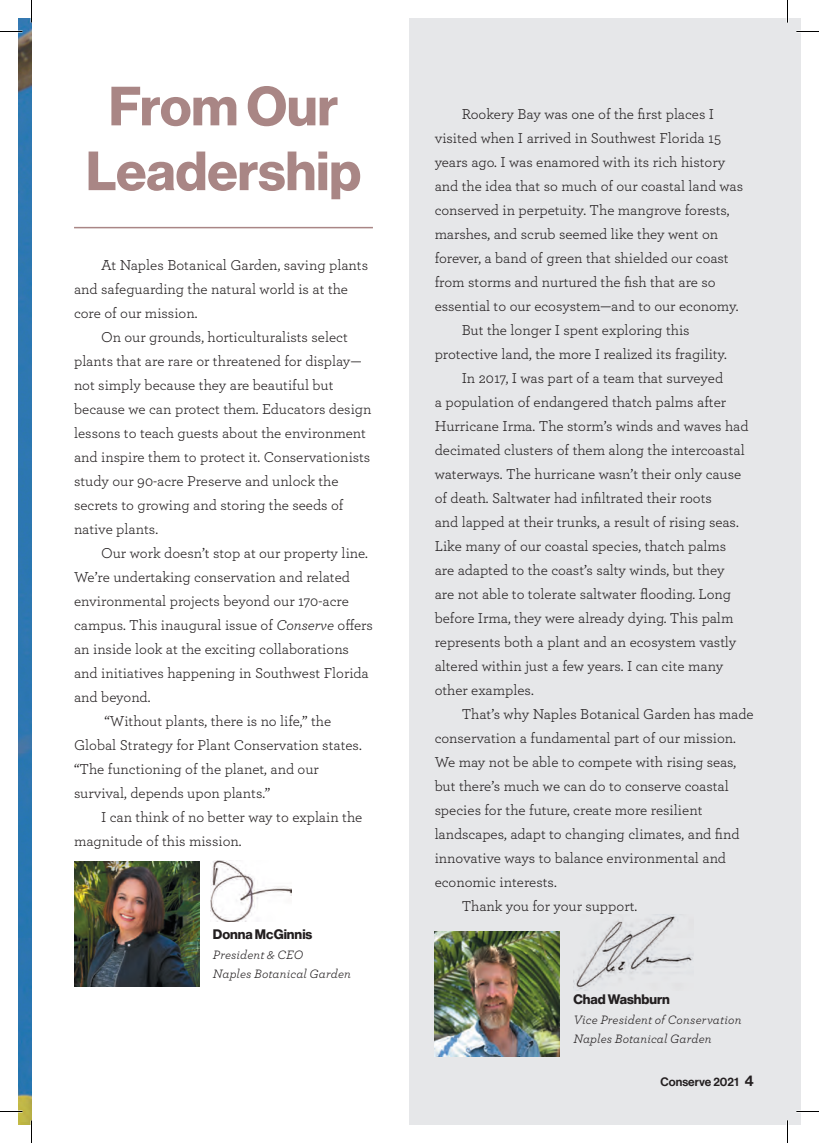
<style>
.page{position:relative;width:819px;height:1143px;background:#fff}
.page>*{position:absolute;margin:0;border:0;box-sizing:border-box;transform-origin:0 0}
.t1{font:700 54px/64.8px "Neue Haas Display";color:#a98685;text-align:center}
.t2{font:15px/24px "Archer";color:#231f20}
.t3{font:700 13.5px "Neue Haas Display";color:#231f20}
.t4{font:italic 12.75px/19.5px "Archer";letter-spacing:.01em;color:#231f20}
.t5{font:12px "Neue Haas Display Mediu";color:#231f20}
.s1{font-style:italic}
.s2{font-size:15px}
</style>
<div class="page">
<img style="left:18px;top:18px;width:14px;height:1107px">
<div style="left:409px;top:18px;width:392px;height:1107px;background:#e6e7e9"></div>
<img style="left:74px;top:861px;width:125px;height:125px">
<img style="left:435px;top:931px;width:125px;height:125px">
<hr style="left:74px;top:227px;width:299px;height:1px;background:#a98685">
<img style="left:573px;top:915px;width:120px;height:76px">
<img style="left:211px;top:860px;width:81px;height:62px">
<svg style="left:0;top:31px;width:22px;height:1px"></svg>
<svg style="left:796px;top:31px;width:23px;height:1px"></svg>
<svg style="left:0;top:1111px;width:22px;height:1px"></svg>
<svg style="left:796px;top:1111px;width:23px;height:1px"></svg>
<svg style="left:31px;top:0;width:1px;height:22px"></svg>
<svg style="left:31px;top:1120px;width:1px;height:23px"></svg>
<svg style="left:787px;top:0;width:1px;height:22px"></svg>
<svg style="left:787px;top:1120px;width:1px;height:23px"></svg>
<h1 class="t1" style="left:86px;top:75px;width:277px">From Our<br>Leadership</h1>
<p class="t2" style="left:74px;top:253px;width:296px;text-indent:27px">At Naples Botanical Garden, saving plants and safeguarding the natural world is at the core of our mission.</p>
<p class="t2" style="left:74px;top:325px;width:299px;text-indent:27px">On our grounds, horticulturalists select plants that are rare or threatened for display— not simply because they are beautiful but because we can protect them. Educators design lessons to teach guests about the environment and inspire them to protect it. Conservationists study our 90-acre Preserve and unlock the secrets to growing and storing the seeds of native plants.</p>
<p class="t2" style="left:101px;top:541px;width:268px">Our work doesn’t stop at our property line.</p>
<p class="t2" style="left:74px;top:565px;width:278px">We’re undertaking conservation and related</p>
<p class="t2" style="left:74px;top:589px;width:276px">environmental projects beyond our 170-acre</p>
<p class="t2" style="left:74px;top:613px;width:300px">campus. This inaugural issue of <span class="s1">Conserve</span> offers</p>
<p class="t2" style="left:74px;top:637px;width:277px">an inside look at the exciting collaborations</p>
<p class="t2" style="left:74px;top:661px;width:296px">and initiatives happening in Southwest Florida</p>
<p class="t2" style="left:74px;top:685px;width:78px">and beyond.</p>
<p class="t2" style="left:105px;top:709px;width:228px">“Without plants, there is no life,” the</p>
<p class="t2" style="left:74px;top:733px;width:289px">Global Strategy for Plant Conservation states.</p>
<p class="t2" style="left:74px;top:757px;width:246px">“The functioning of the planet, and our</p>
<p class="t2" style="left:74px;top:781px;width:198px">survival, depends upon plants.”</p>
<p class="t2" style="left:101px;top:805px;width:263px">I can think of no better way to explain the</p>
<p class="t2" style="left:74px;top:829px;width:169px">magnitude of this mission.</p>
<p class="t3" style="left:213px;top:927px;width:101px">Donna McGinnis</p>
<p class="t4" style="left:213px;top:944px;width:140px">President &amp; CEO<br>Naples Botanical Garden</p>
<p class="t2" style="left:462px;top:101px;width:254px">Rookery Bay was one of the first places I</p>
<p class="t2" style="left:435px;top:125px;width:288px">visited when I arrived in Southwest Florida 15</p>
<p class="t2" style="left:435px;top:149px;width:292px">years ago. I was enamored with its rich history</p>
<p class="t2" style="left:435px;top:173px;width:310px">and the idea that so much of our coastal land was</p>
<p class="t2" style="left:435px;top:197px;width:297px">conserved in perpetuity. The mangrove forests,</p>
<p class="t2" style="left:435px;top:221px;width:285px">marshes, and scrub seemed like they went on</p>
<p class="t2" style="left:435px;top:245px;width:296px">forever, a band of green that shielded our coast</p>
<p class="t2" style="left:435px;top:269px;width:283px">from storms and nurtured the fish that are so</p>
<p class="t2" style="left:435px;top:293px;width:306px">essential to our ecosystem—and to our economy.</p>
<p class="t2" style="left:462px;top:317px;width:229px">But the longer I spent exploring this</p>
<p class="t2" style="left:435px;top:341px;width:294px">protective land, the more I realized its fragility.</p>
<p class="t2" style="left:462px;top:365px;width:263px">In 2017, I was part of a team that surveyed</p>
<p class="t2" style="left:435px;top:389px;width:293px">a population of endangered thatch palms after</p>
<p class="t2" style="left:435px;top:413px;width:315px">Hurricane Irma. The storm’s winds and waves had</p>
<p class="t2" style="left:435px;top:437px;width:312px">decimated clusters of them along the intercoastal</p>
<p class="t2" style="left:435px;top:461px;width:308px">waterways. The hurricane wasn’t their only cause</p>
<p class="t2" style="left:435px;top:485px;width:279px">of death. Saltwater had infiltrated their roots</p>
<p class="t2" style="left:435px;top:509px;width:306px">and lapped at their trunks, a result of rising seas.</p>
<p class="t2" style="left:435px;top:533px;width:293px">Like many of our coastal species, thatch palms</p>
<p class="t2" style="left:435px;top:557px;width:291px">are adapted to the coast’s salty winds, but they</p>
<p class="t2" style="left:435px;top:581px;width:298px">are not able to tolerate saltwater flooding. Long</p>
<p class="t2" style="left:435px;top:605px;width:300px">before Irma, they were already dying. This palm</p>
<p class="t2" style="left:435px;top:629px;width:303px">represents both a plant and an ecosystem vastly</p>
<p class="t2" style="left:435px;top:653px;width:290px">altered within just a few years. I can cite many</p>
<p class="t2" style="left:435px;top:677px;width:101px">other examples.</p>
<p class="t2" style="left:462px;top:701px;width:294px">That’s why Naples Botanical Garden has made</p>
<p class="t2" style="left:435px;top:725px;width:303px">conservation a fundamental part of our mission.</p>
<p class="t2" style="left:435px;top:749px;width:303px">We may not be able to compete with rising seas,</p>
<p class="t2" style="left:435px;top:773px;width:296px">but there’s much we can do to conserve coastal</p>
<p class="t2" style="left:435px;top:797px;width:269px">species for the future, create more resilient</p>
<p class="t2" style="left:435px;top:821px;width:306px">landscapes, adapt to changing climates, and find</p>
<p class="t2" style="left:435px;top:845px;width:293px">innovative ways to balance environmental and</p>
<p class="t2" style="left:435px;top:869px;width:124px">economic interests.</p>
<p class="t2" style="left:462px;top:893px;width:177px">Thank you for your support.</p>
<p class="t3" style="left:573px;top:991px;width:98px">Chad Washburn</p>
<p class="t4" style="left:573px;top:1009px;width:169px">Vice President of Conservation<br>Naples Botanical Garden</p>
<p class="t5" style="left:661px;top:1075px;width:95px">Conserve 2021 <span class="s2">4</span></p>
</div>
